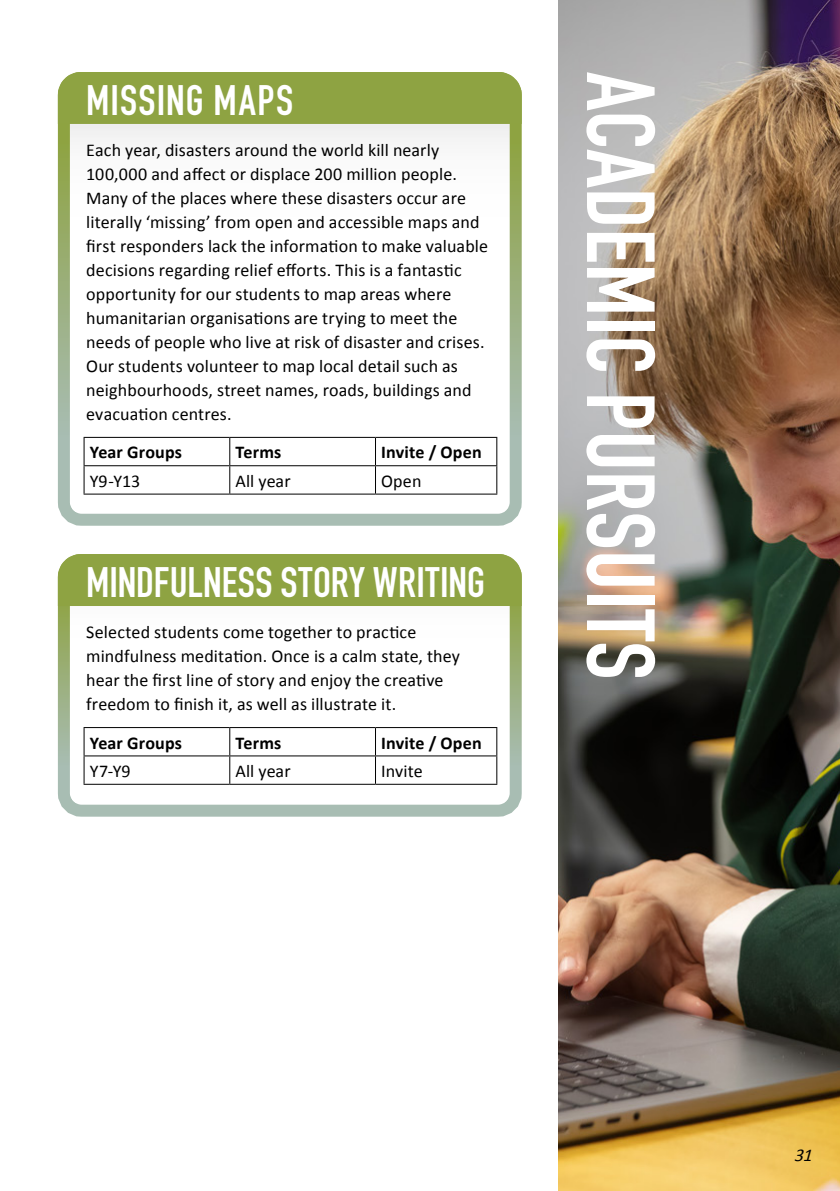
<style>
.page{position:relative;width:840px;height:1191px;background:#fff}
.page>*{position:absolute;margin:0;border:0;box-sizing:border-box;transform-origin:0 0}
.t1{font:700 94.8px "DIN Condensed";color:#fff}
.t2{font:700 42px "DIN Condensed";letter-spacing:.01em;color:#fff}
.t3{font:18px/24px "Calibri";letter-spacing:.005em;color:#000}
.t4{font:700 18px "Calibri";letter-spacing:.01em;color:#000}
.t5{font:italic 18px "Calibri";color:#000}
</style>
<div class="page">
<img style="left:558px;top:0;width:281px;height:1191px">
<svg style="left:71px;top:124px;width:437px;height:389px"></svg>
<div style="left:58px;top:72px;width:463px;height:454px;border:12px solid #fff;border-radius:17px"></div>
<div style="left:58px;top:72px;width:463px;height:52px;background:#8ea342"></div>
<hr style="left:83px;top:437px;width:147px;height:1px;background:#000">
<hr style="left:230px;top:437px;width:145px;height:1px;background:#000">
<hr style="left:375px;top:437px;width:122px;height:1px;background:#000">
<hr style="left:83px;top:465px;width:147px;height:1px;background:#000">
<svg style="left:83px;top:438px;width:1px;height:55px"></svg>
<hr style="left:230px;top:465px;width:145px;height:1px;background:#000">
<svg style="left:229px;top:438px;width:1px;height:55px"></svg>
<hr style="left:375px;top:465px;width:122px;height:1px;background:#000">
<svg style="left:375px;top:438px;width:1px;height:55px"></svg>
<svg style="left:496px;top:438px;width:1px;height:55px"></svg>
<hr style="left:83px;top:493px;width:147px;height:1px;background:#000">
<hr style="left:230px;top:493px;width:145px;height:1px;background:#000">
<hr style="left:375px;top:493px;width:122px;height:1px;background:#000">
<svg style="left:71px;top:727px;width:437px;height:76px"></svg>
<div style="left:58px;top:554px;width:463px;height:262px;border:12px solid #fff;border-radius:17px"></div>
<div style="left:58px;top:554px;width:463px;height:52px;background:#8ea342"></div>
<hr style="left:83px;top:727px;width:147px;height:1px;background:#000">
<hr style="left:230px;top:727px;width:145px;height:1px;background:#000">
<hr style="left:375px;top:727px;width:122px;height:1px;background:#000">
<hr style="left:83px;top:755px;width:147px;height:1px;background:#000">
<svg style="left:83px;top:728px;width:1px;height:55px"></svg>
<hr style="left:230px;top:755px;width:145px;height:1px;background:#000">
<svg style="left:229px;top:728px;width:1px;height:55px"></svg>
<hr style="left:375px;top:755px;width:122px;height:1px;background:#000">
<svg style="left:375px;top:728px;width:1px;height:55px"></svg>
<svg style="left:496px;top:728px;width:1px;height:55px"></svg>
<hr style="left:83px;top:783px;width:147px;height:1px;background:#000">
<hr style="left:230px;top:783px;width:145px;height:1px;background:#000">
<hr style="left:375px;top:783px;width:122px;height:1px;background:#000">
<h2 class="t2" style="left:86px;top:72px;width:208px">MISSING MAPS</h2>
<p class="t3" style="left:86px;top:137px;width:403px">Each year, disasters around the world kill nearly 100,000 and affect or displace 200 million people.<br>Many of the places where these disasters occur are literally ‘missing’ from open and accessible maps and first responders lack the information to make valuable decisions regarding relief efforts. This is a fantastic opportunity for our students to map areas where humanitarian organisations are trying to meet the needs of people who live at risk of disaster and crises.<br>Our students volunteer to map local detail such as neighbourhoods, street names, roads, buildings and evacuation centres.</p>
<p class="t4" style="left:90px;top:439px;width:94px">Year Groups</p>
<p class="t4" style="left:235px;top:439px;width:47px">Terms</p>
<p class="t4" style="left:381px;top:439px;width:102px">Invite / Open</p>
<p class="t3" style="left:90px;top:468px;width:52px">Y9-Y13</p>
<p class="t3" style="left:235px;top:468px;width:57px">All year</p>
<p class="t3" style="left:381px;top:468px;width:42px">Open</p>
<h2 class="t2" style="left:86px;top:554px;width:400px">MINDFULNESS STORY WRITING</h2>
<p class="t3" style="left:86px;top:619px;width:375px">Selected students come together to practice mindfulness meditation. Once is a calm state, they hear the first line of story and enjoy the creative freedom to finish it, as well as illustrate it.</p>
<p class="t4" style="left:90px;top:730px;width:94px">Year Groups</p>
<p class="t4" style="left:235px;top:730px;width:47px">Terms</p>
<p class="t4" style="left:381px;top:730px;width:102px">Invite / Open</p>
<p class="t3" style="left:90px;top:758px;width:42px">Y7-Y9</p>
<p class="t3" style="left:235px;top:758px;width:57px">All year</p>
<p class="t3" style="left:381px;top:758px;width:43px">Invite</p>
<h1 class="t1" style="left:683px;top:72px;width:609px;rotate:90deg">ACADEMIC PURSUITS</h1>
<p class="t5" style="left:793px;top:1144px;width:25px">31</p>
</div>
